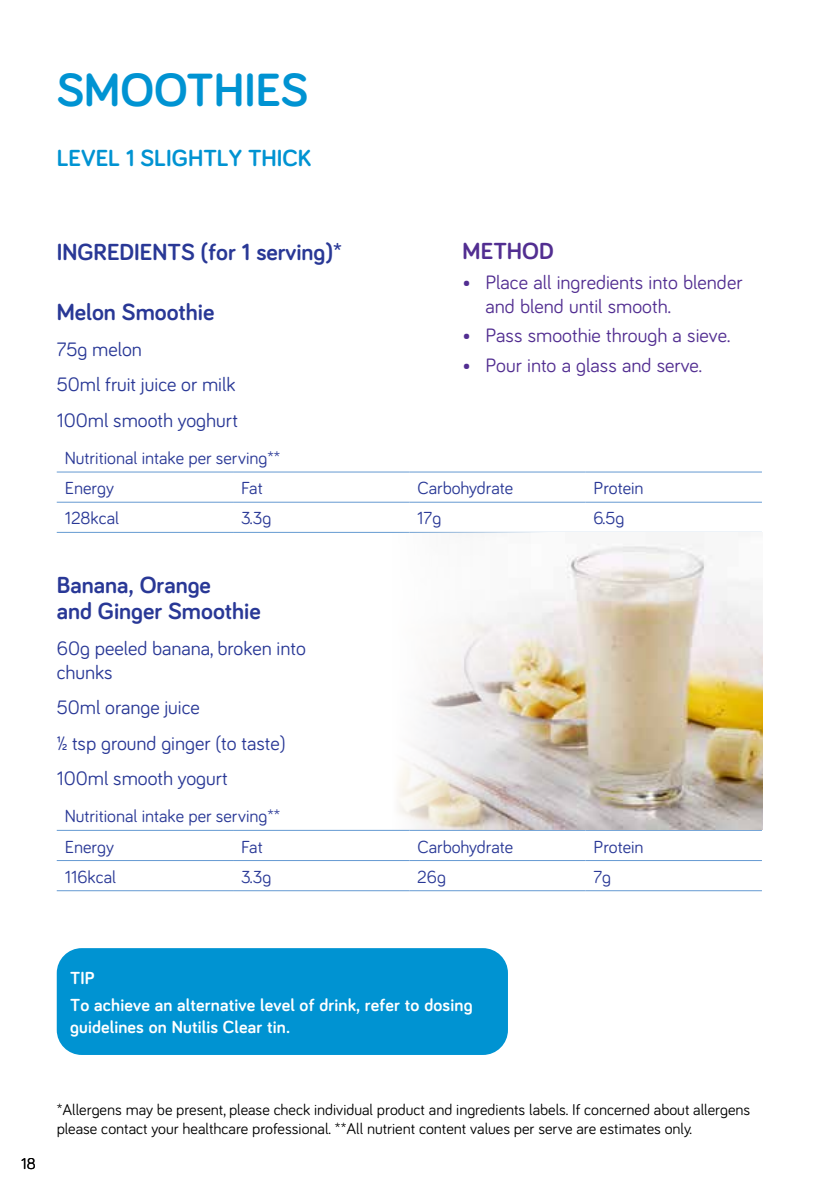
<style>
.page{position:relative;width:840px;height:1191px;background:#fff}
.page>*{position:absolute;margin:0;border:0;box-sizing:border-box;transform-origin:0 0}
.t1{font:700 48px "Bariol";color:#0093d2}
.t2{font:700 24px/26px "Bariol";color:#293896}
.t3{font:700 24px "Bariol";color:#0093d2}
.t4{font:700 24px "Bariol";color:#522e91}
.t5{font:20px/35.4px "Bariol";color:#293896}
.t6{font:20px/24px "Bariol";color:#522e91}
.t7{font:18px/30.2px "Bariol";color:#293896}
.t8{font:700 18px/27.2px "Bariol";letter-spacing:.01em;color:#fff}
.t9{font:16px/19.2px "Bariol";color:#000}
</style>
<div class="page">
<hr style="left:57px;top:471px;width:176px;height:1px;background:#659ad2">
<hr style="left:233px;top:471px;width:176px;height:1px;background:#659ad2">
<hr style="left:409px;top:471px;width:176px;height:1px;background:#659ad2">
<hr style="left:585px;top:471px;width:176px;height:1px;background:#659ad2">
<hr style="left:57px;top:502px;width:176px;height:1px;background:#659ad2">
<hr style="left:233px;top:502px;width:176px;height:1px;background:#659ad2">
<hr style="left:409px;top:502px;width:176px;height:1px;background:#659ad2">
<hr style="left:585px;top:502px;width:176px;height:1px;background:#659ad2">
<hr style="left:57px;top:532px;width:176px;height:1px;background:#659ad2">
<hr style="left:233px;top:532px;width:176px;height:1px;background:#659ad2">
<hr style="left:57px;top:830px;width:176px;height:1px;background:#659ad2">
<hr style="left:233px;top:830px;width:176px;height:1px;background:#659ad2">
<hr style="left:409px;top:830px;width:176px;height:1px;background:#659ad2">
<hr style="left:585px;top:830px;width:176px;height:1px;background:#659ad2">
<hr style="left:57px;top:860px;width:176px;height:1px;background:#659ad2">
<hr style="left:233px;top:860px;width:176px;height:1px;background:#659ad2">
<hr style="left:409px;top:860px;width:176px;height:1px;background:#659ad2">
<hr style="left:585px;top:860px;width:176px;height:1px;background:#659ad2">
<hr style="left:57px;top:890px;width:176px;height:1px;background:#659ad2">
<hr style="left:233px;top:890px;width:176px;height:1px;background:#659ad2">
<hr style="left:409px;top:890px;width:176px;height:1px;background:#659ad2">
<hr style="left:585px;top:890px;width:176px;height:1px;background:#659ad2">
<div style="left:58px;top:949px;width:448px;height:105px;background:#0093d2;border-radius:24px"></div>
<div style="left:57px;top:948px;width:450px;height:107px;border:2px solid #0093d2;border-radius:24px"></div>
<img style="left:392px;top:532px;width:370px;height:298px">
<h1 class="t1" style="left:57px;top:57px;width:253px">SMOOTHIES</h1>
<h2 class="t3" style="left:57px;top:142px;width:256px">LEVEL 1 SLIGHTLY THICK</h2>
<h2 class="t4" style="left:462px;top:235px;width:93px">METHOD</h2>
<p class="t6" style="left:485px;top:269px;width:258px;text-indent:-23px">• Place all ingredients into blender and blend until smooth.</p>
<p class="t6" style="left:462px;top:323px;width:269px">• Pass smoothie through a sieve.</p>
<p class="t6" style="left:462px;top:352px;width:241px">• Pour into a glass and serve.</p>
<h2 class="t2" style="left:57px;top:238px;width:286px">INGREDIENTS (for 1 serving)*</h2>
<h2 class="t2" style="left:57px;top:298px;width:159px">Melon Smoothie</h2>
<p class="t5" style="left:57px;top:330px;width:182px">75g melon<br>50ml fruit juice or milk<br>100ml smooth yoghurt</p>
<p class="t7" style="left:65px;top:442px;width:217px">Nutritional intake per serving**<br>Energy</p>
<p class="t7" style="left:241px;top:472px;width:23px">Fat</p>
<p class="t7" style="left:417px;top:472px;width:97px">Carbohydrate</p>
<p class="t7" style="left:593px;top:472px;width:51px">Protein</p>
<p class="t7" style="left:65px;top:502px;width:56px">128kcal</p>
<p class="t7" style="left:241px;top:502px;width:32px">3.3g</p>
<p class="t7" style="left:417px;top:502px;width:25px">17g</p>
<p class="t7" style="left:593px;top:502px;width:32px">6.5g</p>
<h2 class="t2" style="left:57px;top:571px;width:205px">Banana, Orange<br>and Ginger Smoothie</h2>
<p class="t5" style="left:57px;top:635px;width:250px;line-height:24px">60g peeled banana, broken into chunks</p>
<p class="t5" style="left:57px;top:689px;width:230px">50ml orange juice<br>½ tsp ground ginger (to taste)<br>100ml smooth yogurt</p>
<p class="t7" style="left:65px;top:800px;width:217px">Nutritional intake per serving**<br>Energy</p>
<p class="t7" style="left:241px;top:830px;width:23px">Fat</p>
<p class="t7" style="left:417px;top:830px;width:97px">Carbohydrate</p>
<p class="t7" style="left:593px;top:830px;width:51px">Protein</p>
<p class="t7" style="left:65px;top:860px;width:53px">116kcal</p>
<p class="t7" style="left:241px;top:860px;width:32px">3.3g</p>
<p class="t7" style="left:417px;top:860px;width:30px">26g</p>
<p class="t7" style="left:593px;top:860px;width:19px">7g</p>
<p class="t8" style="left:70px;top:964px;width:404px">TIP<br>To achieve an alternative level of drink, refer to dosing</p>
<p class="t8" style="left:70px;top:1012px;width:221px">guidelines on Nutilis Clear tin.</p>
<p class="t9" style="left:21px;top:1153px;width:16px">18</p>
<p class="t9" style="left:57px;top:1099px;width:694px">*Allergens may be present, please check individual product and ingredients labels. If concerned about allergens please contact your healthcare professional. **All nutrient content values per serve are estimates only.</p>
</div>
